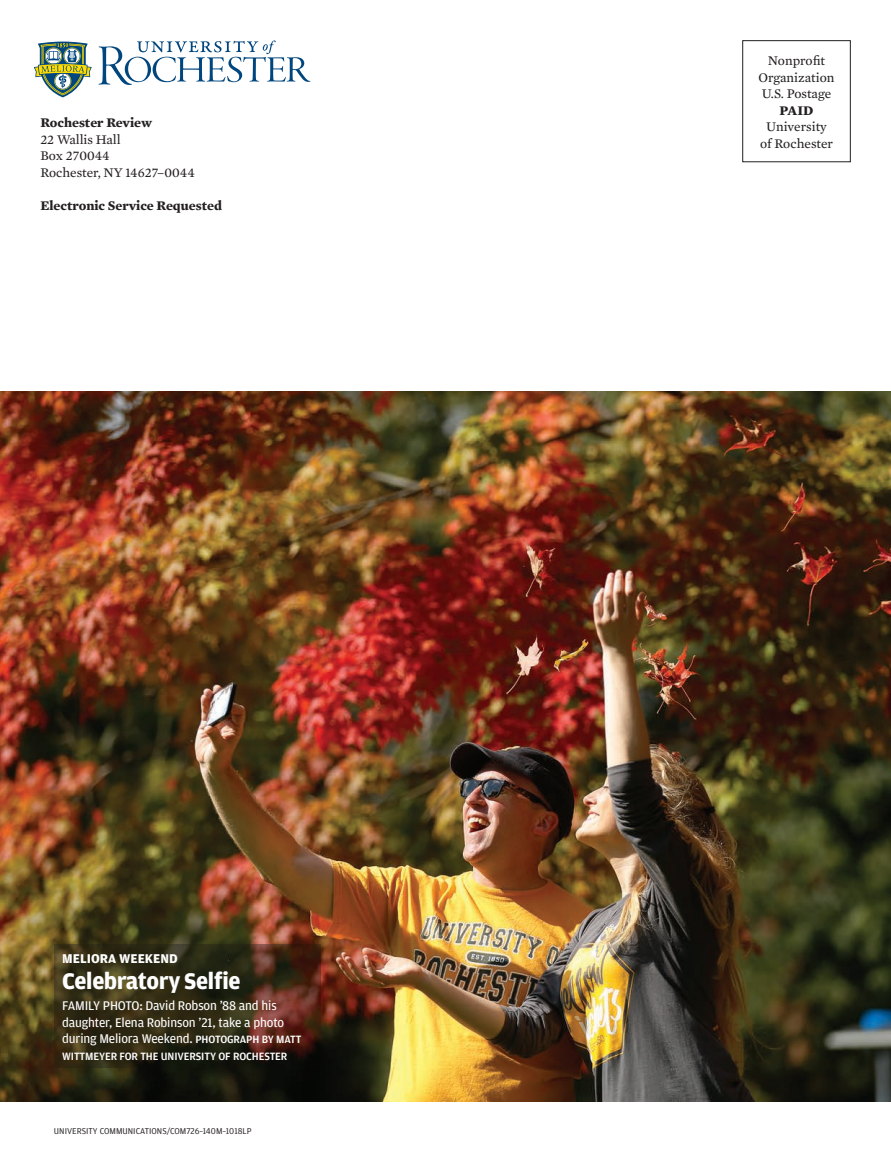
<style>
.page{position:relative;width:891px;height:1161px;background:#fff}
.page>*{position:absolute;margin:0;border:0;box-sizing:border-box;transform-origin:0 0}
.t1{font:700 24px "Amplitude";letter-spacing:-.02em;color:#fff}
.t2{font:13.5px/16.5px "Mercury Text G2";color:#231f20;text-align:center}
.t3{font:700 13.5px "Mercury Text G2";color:#231f20}
.t4{font:700 13.5px "Amplitude";color:#fff}
.t5{font:13.35px/16.5px "Amplitude";letter-spacing:-.01em;color:#fff}
.t6{font:500 11.25px "Amplitude";letter-spacing:-.01em;color:#fff}
.t7{font:9px "Amplitude";color:#231f20}
.s1{font-weight:500;font-size:11.25px}
</style>
<div class="page">
<img style="left:0;top:391px;width:891px;height:710px">
<svg style="left:99px;top:40px;width:211px;height:45px"></svg>
<svg style="left:34px;top:42px;width:58px;height:55px"></svg>
<div style="left:742px;top:40px;width:108px;height:122px;border:1px solid #231f20"></div>
<svg style="left:54px;top:944px;width:266px;height:124px;background:#362915"></svg>
<p class="t3" style="left:40px;top:113px;width:113px">Rochester Review</p>
<p class="t2" style="left:40px;top:131px;width:156px;text-align:left">22 Wallis Hall<br>Box 270044<br>Rochester, NY 14627–0044</p>
<p class="t3" style="left:40px;top:195px;width:183px">Electronic Service Requested</p>
<p class="t4" style="left:62px;top:951px;width:117px">MELIORA WEEKEND</p>
<h1 class="t1" style="left:62px;top:968px;width:180px">Celebratory Selfie</h1>
<p class="t5" style="left:62px;top:998px;width:241px">FAMILY PHOTO: David Robson ’88 and his daughter, Elena Robinson ’21, take a photo during Meliora Weekend. <span class="s1">PHOTOGRAPH BY MATT</span></p>
<p class="t6" style="left:62px;top:1050px;width:227px">WITTMEYER FOR THE UNIVERSITY OF ROCHESTER</p>
<p class="t7" style="left:54px;top:1126px;width:199px">UNIVERSITY COMMUNICATIONS/COM726–140M–1018LP</p>
<p class="t2" style="left:759px;top:52px;width:77px">Nonprofit<br>Organization<br>U.S. Postage</p>
<p class="t3" style="left:779px;top:100px;width:36px">PAID</p>
<p class="t2" style="left:760px;top:118px;width:75px">University of Rochester</p>
</div>
